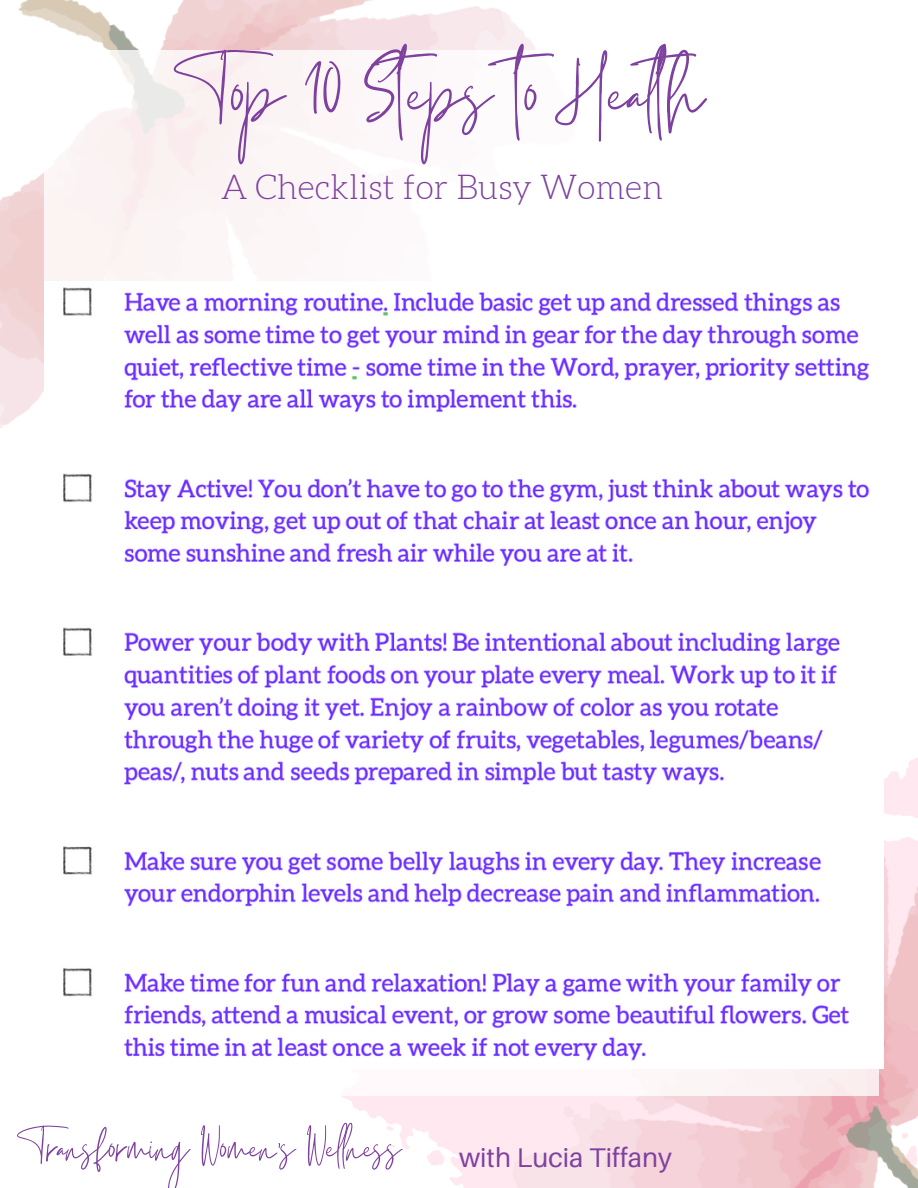
<style>
.page{position:relative;width:918px;height:1188px;background:#fff}
.page>*{position:absolute;margin:0;border:0;box-sizing:border-box;transform-origin:0 0}
.t1{font:100.05px "Themysion";color:#7e419f}
.t2{font:51.75px "Themysion";color:#7e419f}
.t3{font:300 33.75px "Aleo";color:#7e419f}
</style>
<div class="page">
<img style="left:0;top:0;width:536px;height:428px">
<svg style="left:386px;top:1126px;width:8px;height:5px"></svg>
<img style="left:405px;top:758px;width:513px;height:430px">
<div style="left:44px;top:51px;width:835px;height:1045px;background:#fff"></div>
<img style="left:63px;top:287px;width:821px;height:782px">
<h1 class="t1" style="left:199px;top:18px;width:525px">Top 10 Steps to Health</h1>
<p class="t3" style="left:221px;top:172px;width:444px">A Checklist for Busy Women</p>
<p class="t2" style="left:30px;top:1109px;width:644px">Transforming Women's Welness <sub>with</sub> <sub>Lucia</sub> <sub>Tiffany</sub></p>
</div>
